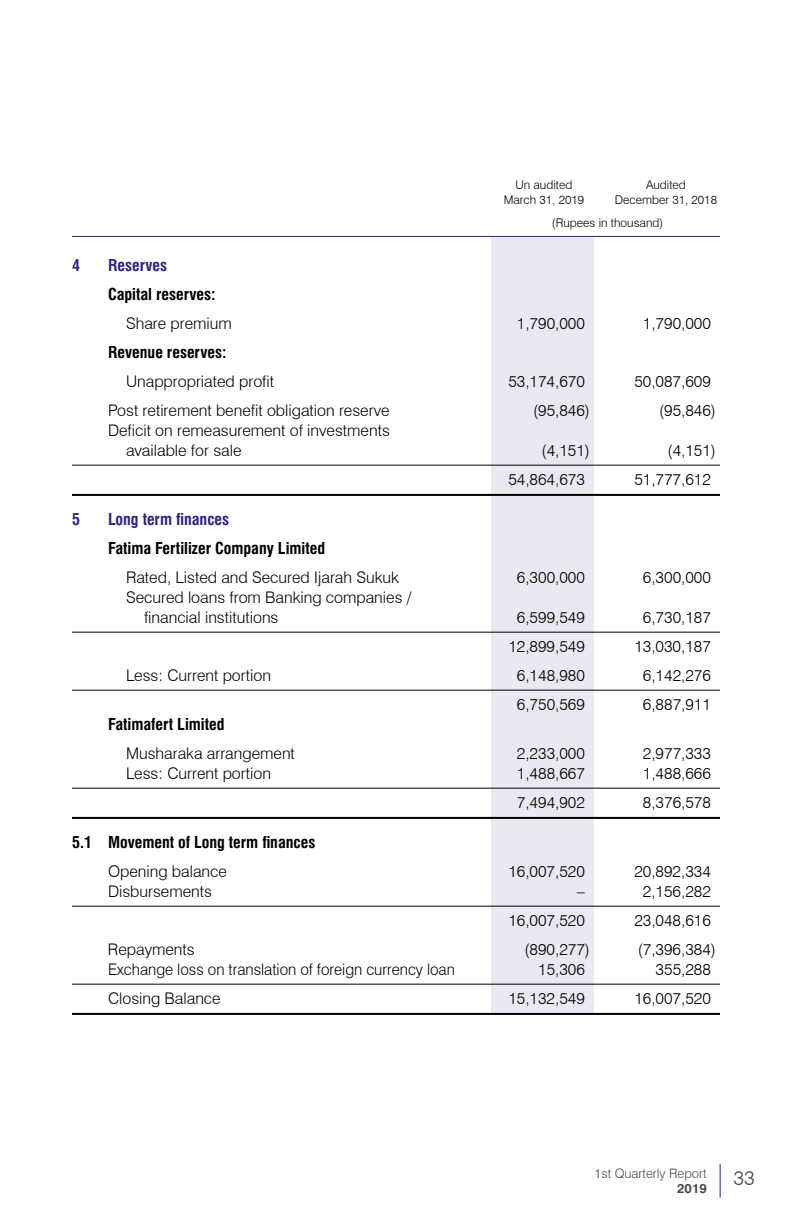
<style>
.page{position:relative;width:792px;height:1224px;background:#fff}
.page>*{position:absolute;margin:0;border:0;box-sizing:border-box;transform-origin:0 0}
.t1{font:300 20px "Swiss 721 BT";color:#494948}
.t2{font:300 16px/20px "Swiss 721 BT";color:#000}
.t3{font:700 condensed 16px "Swiss 721 BT";color:#000}
.t4{font:300 16px "Swiss 721 BT";color:#000;scale:.95 1}
.t5{font:700 condensed 16px "Swiss 721 BT";color:#2e247f}
.t6{font:300 13px "Swiss 721 BT";color:#494948}
.t7{font:700 13px "Swiss 721 BT";color:#494948}
.t8{font:300 12px/23.4px "Swiss 721 BT";color:#000}
</style>
<div class="page">
<hr style="left:720px;top:1164px;width:1px;height:34px;background:#2e247f">
<div style="left:491px;top:236px;width:103px;height:778px;background:#eae9f2"></div>
<hr style="left:72px;top:236px;width:648px;height:1px;background:#2e247f">
<hr style="left:72px;top:465px;width:648px;height:1px;background:#000">
<hr style="left:72px;top:494px;width:648px;height:2px;background:#000">
<hr style="left:72px;top:632px;width:648px;height:1px;background:#000">
<hr style="left:72px;top:690px;width:648px;height:1px;background:#000">
<hr style="left:72px;top:788px;width:648px;height:1px;background:#000">
<hr style="left:72px;top:817px;width:648px;height:2px;background:#000">
<hr style="left:72px;top:906px;width:648px;height:1px;background:#000">
<hr style="left:72px;top:984px;width:648px;height:1px;background:#000">
<hr style="left:72px;top:1013px;width:648px;height:2px;background:#000">
<p class="t8" style="left:516px;top:173px;width:58px">Un audited</p>
<p class="t8" style="left:646px;top:173px;width:41px">Audited</p>
<p class="t8" style="left:504px;top:187px;width:82px">March 31, 2019</p>
<p class="t8" style="left:552px;top:187px;width:167px;text-indent:63px">December 31, 2018 (Rupees in thousand)</p>
<p class="t5" style="left:72px;top:256px;width:9px">4</p>
<p class="t5" style="left:108px;top:256px;width:61px">Reserves</p>
<p class="t3" style="left:108px;top:285px;width:109px">Capital reserves:</p>
<p class="t2" style="left:126px;top:313px;width:107px">Share premium</p>
<p class="t2" style="left:517px;top:313px;width:70px">1,790,000</p>
<p class="t2" style="left:643px;top:313px;width:70px">1,790,000</p>
<p class="t3" style="left:108px;top:342px;width:120px">Revenue reserves:</p>
<p class="t2" style="left:126px;top:371px;width:150px">Unappropriated profit</p>
<p class="t2" style="left:508px;top:371px;width:78px">53,174,670</p>
<p class="t2" style="left:634px;top:371px;width:78px">50,087,609</p>
<p class="t2" style="left:108px;top:400px;width:283px">Post retirement benefit obligation reserve</p>
<p class="t2" style="left:533px;top:400px;width:58px">(95,846)</p>
<p class="t2" style="left:659px;top:400px;width:58px">(95,846)</p>
<p class="t2" style="left:126px;top:420px;width:265px;text-indent:-18px">Deficit on remeasurement of investments available for sale</p>
<p class="t2" style="left:542px;top:440px;width:50px">(4,151)</p>
<p class="t2" style="left:668px;top:440px;width:50px">(4,151)</p>
<p class="t2" style="left:508px;top:469px;width:78px">54,864,673</p>
<p class="t2" style="left:634px;top:469px;width:78px">51,777,612</p>
<p class="t5" style="left:72px;top:509px;width:9px">5</p>
<p class="t5" style="left:108px;top:509px;width:123px">Long term finances</p>
<p class="t3" style="left:108px;top:538px;width:219px">Fatima Fertilizer Company Limited</p>
<p class="t2" style="left:126px;top:567px;width:274px">Rated, Listed and Secured Ijarah Sukuk</p>
<p class="t2" style="left:517px;top:567px;width:70px">6,300,000</p>
<p class="t2" style="left:643px;top:567px;width:70px">6,300,000</p>
<p class="t2" style="left:144px;top:587px;width:269px;text-indent:-18px">Secured loans from Banking companies / financial institutions</p>
<p class="t2" style="left:517px;top:607px;width:70px">6,599,549</p>
<p class="t2" style="left:643px;top:607px;width:70px">6,730,187</p>
<p class="t2" style="left:508px;top:636px;width:78px">12,899,549</p>
<p class="t2" style="left:634px;top:636px;width:78px">13,030,187</p>
<p class="t2" style="left:126px;top:665px;width:147px">Less: Current portion</p>
<p class="t2" style="left:517px;top:665px;width:70px">6,148,980</p>
<p class="t2" style="left:643px;top:665px;width:70px">6,142,276</p>
<p class="t2" style="left:517px;top:694px;width:70px">6,750,569</p>
<p class="t2" style="left:643px;top:694px;width:70px">6,887,911</p>
<p class="t3" style="left:108px;top:714px;width:118px">Fatimafert Limited</p>
<p class="t2" style="left:126px;top:743px;width:170px">Musharaka arrangement</p>
<p class="t2" style="left:517px;top:743px;width:70px">2,233,000</p>
<p class="t2" style="left:643px;top:743px;width:70px">2,977,333</p>
<p class="t2" style="left:126px;top:763px;width:147px">Less: Current portion</p>
<p class="t2" style="left:517px;top:763px;width:70px">1,488,667</p>
<p class="t2" style="left:643px;top:763px;width:70px">1,488,666</p>
<p class="t2" style="left:517px;top:792px;width:70px">7,494,902</p>
<p class="t2" style="left:643px;top:792px;width:70px">8,376,578</p>
<p class="t3" style="left:72px;top:832px;width:245px">5.1 Movement of Long term finances</p>
<p class="t2" style="left:108px;top:861px;width:120px">Opening balance</p>
<p class="t2" style="left:508px;top:861px;width:78px">16,007,520</p>
<p class="t2" style="left:634px;top:861px;width:78px">20,892,334</p>
<p class="t2" style="left:108px;top:881px;width:106px">Disbursements</p>
<p class="t2" style="left:577px;top:881px;width:9px">–</p>
<p class="t2" style="left:643px;top:881px;width:70px">2,156,282</p>
<p class="t2" style="left:508px;top:910px;width:78px">16,007,520</p>
<p class="t2" style="left:634px;top:910px;width:78px">23,048,616</p>
<p class="t2" style="left:108px;top:939px;width:88px">Repayments</p>
<p class="t2" style="left:525px;top:939px;width:67px">(890,277)</p>
<p class="t2" style="left:638px;top:939px;width:80px">(7,396,384)</p>
<p class="t4" style="left:108px;top:960px;width:367px">Exchange loss on translation of foreign currency loan</p>
<p class="t2" style="left:538px;top:959px;width:48px">15,306</p>
<p class="t2" style="left:656px;top:959px;width:57px">355,288</p>
<p class="t2" style="left:108px;top:988px;width:114px">Closing Balance</p>
<p class="t2" style="left:508px;top:988px;width:78px">15,132,549</p>
<p class="t2" style="left:634px;top:988px;width:78px">16,007,520</p>
<p class="t6" style="left:594px;top:1165px;width:114px">1st Quarterly Report</p>
<p class="t7" style="left:677px;top:1181px;width:31px">2019</p>
<p class="t1" style="left:734px;top:1166px;width:23px">33</p>
</div>
